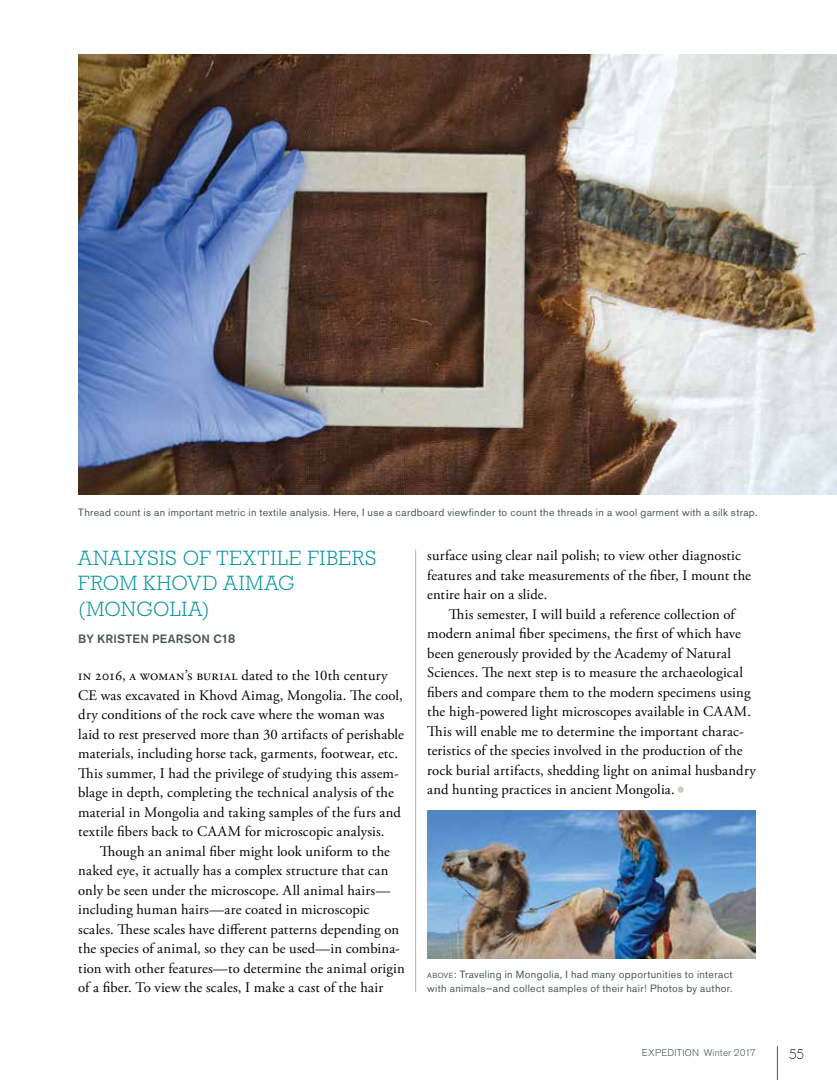
<style>
.page{position:relative;width:837px;height:1080px;background:#fff}
.page>*{position:absolute;margin:0;border:0;box-sizing:border-box;transform-origin:0 0}
.t1{font:300 21px/25.5px "Rockwell";letter-spacing:.035em;color:#0091a0}
.t2{font:14.7px/19.5px "Adobe Garamond Pro";letter-spacing:.005em;color:#000}
.t3{font:14.7px/19.5px "Adobe Garamond Pro";letter-spacing:-.015em;color:#000}
.t4{font:13.5px "Alexandria FLF";color:#000}
.t5{font:500 12px "Akzidenz Grotesk BE";letter-spacing:.02em;color:#4d5557}
.t6{font:10.5px/14.2px "Akzidenz Grotesk BE";letter-spacing:.03em;color:#4d5557}
.t7{font:300 9.75px "Akzidenz Grotesk BE";letter-spacing:.025em;color:#4d5557}
.s1{font-size:12.75px}
.s2{font-size:7.35px}
.s3{font-style:inherit}
</style>
<div class="page">
<hr style="left:777px;top:1046px;width:1px;height:34px;background:#4d5557">
<hr style="left:415px;top:550px;width:1px;height:442px;background:#adb8bf">
<img style="left:78px;top:54px;width:759px;height:440px">
<img style="left:427px;top:811px;width:329px;height:147px">
<p class="t6" style="left:78px;top:505px;width:681px">Thread count is an important metric in textile analysis. Here, I use a cardboard viewfinder to count the threads in a wool garment with a silk strap.</p>
<p class="t2" style="left:427px;top:546px;width:325px">surface using clear nail polish; to view other diagnostic features and take measurements of the fiber, I mount the entire hair on a slide.</p>
<p class="t2" style="left:427px;top:605px;width:330px;text-indent:22px">This semester, I will build a reference collection of modern animal fiber specimens, the first of which have been generously provided by the Academy of Natural Sciences. The next step is to measure the archaeological fibers and compare them to the modern specimens using the high-powered light microscopes available in CAAM.<br>This will enable me to determine the important charac&shy;teristics of the species involved in the production of the rock burial artifacts, shedding light on animal husbandry and hunting practices in ancient Mongolia.</p>
<h1 class="t1" style="left:78px;top:545px;width:300px">ANALYSIS OF TEXTILE FIBERS<br>FROM KHOVD AIMAG (MONGOLIA)</h1>
<p class="t5" style="left:78px;top:631px;width:159px">BY KRISTEN PEARSON C<span class="s1">18</span></p>
<p class="t2" style="left:78px;top:666px;width:327px">in 2016, a woman’s burial dated to the 10th century CE was excavated in Khovd Aimag, Mongolia. The cool, dry conditions of the rock cave where the woman was laid to rest preserved more than 30 artifacts of perishable materials, including horse tack, garments, footwear, etc.<br>This summer, I had the privilege of studying this assem&shy;blage in depth, completing the technical analysis of the material in Mongolia and taking samples of the furs and textile fibers back to CAAM for microscopic analysis.</p>
<p class="t3" style="left:78px;top:842px;width:328px;text-indent:22px">Though an animal fiber might look uniform to the naked eye, it actually has a complex structure that can only be seen under the microscope. All animal hairs— including human hairs—are coated in microscopic scales. These scales have different patterns depending on the species of animal, so they can be used—in combina&shy;tion with other features—to determine the animal origin of a fiber. To view the scales, I make a cast of the hair</p>
<p class="t6" style="left:427px;top:967px;width:307px"><span class="s2">ABOVE</span><span class="s3">:</span> Traveling in Mongolia, I had many opportunities to interact with animals—and collect samples of their hair! Photos by author.</p>
<p class="t7" style="left:642px;top:1047px;width:116px">EXPEDITION Winter 2017</p>
<p class="t4" style="left:789px;top:1047px;width:16px">55</p>
</div>
